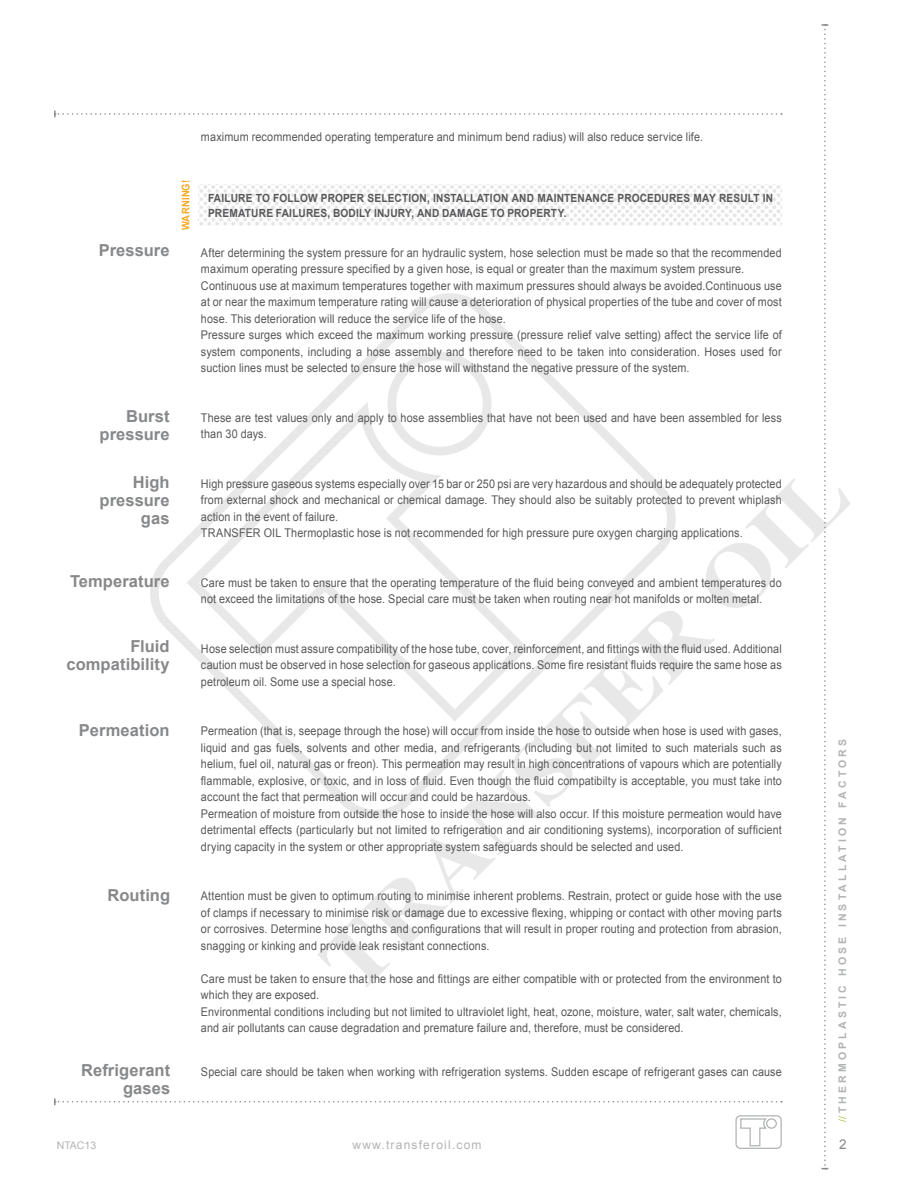
<style>
.page{position:relative;width:915px;height:1191px;background:#fff}
.page>*{position:absolute;margin:0;border:0;box-sizing:border-box;transform-origin:0 0}
.t1{font:700 16.5px/18px "Arial";letter-spacing:.005em;color:#87888a;text-align:right}
.t2{font:13.5px "Arial";color:#87888a}
.t3{font:12px/16.5px "Arial";letter-spacing:.01em;color:#58585a;scale:.9 1}
.t4{font:12px "Arial";letter-spacing:.1em;color:#b1b3b4}
.t5{font:700 11.25px/15px "Arial";letter-spacing:.015em;color:#58585a;scale:.9 1}
.t6{font:700 10.5px "Arial";letter-spacing:.3em;color:#b1b3b4}
.t7{font:700 10.5px "Arial";letter-spacing:.025em;color:#f6a924;scale:.9 1}
.t8{font:10.5px "Arial";color:#b1b3b4}
.s1{font-weight:400;color:#b6be4c}
</style>
<div class="page">
<svg style="left:150px;top:293px;width:485px;height:485px"></svg>
<svg style="left:316px;top:459px;width:534px;height:529px"></svg>
<svg style="left:821px;top:24px;width:7px;height:1145px"></svg>
<svg style="left:54px;top:111px;width:727px;height:6px"></svg>
<svg style="left:54px;top:1098px;width:727px;height:7px"></svg>
<svg style="left:735px;top:1115px;width:47px;height:34px"></svg>
<img style="left:198px;top:185px;width:583px;height:41px">
<p class="t3" style="left:201px;top:129px;width:559px">maximum recommended operating temperature and minimum bend radius) will also reduce service life.</p>
<h1 class="t1" style="left:99px;top:242px;width:72px">Pressure</h1>
<h1 class="t1" style="left:99px;top:408px;width:72px">Burst pressure</h1>
<h1 class="t1" style="left:99px;top:473px;width:72px">High pressure gas</h1>
<h1 class="t1" style="left:70px;top:573px;width:101px">Temperature</h1>
<h1 class="t1" style="left:66px;top:638px;width:105px">Fluid compatibility</h1>
<h1 class="t1" style="left:79px;top:721px;width:92px">Permeation</h1>
<h1 class="t1" style="left:108px;top:886px;width:64px">Routing</h1>
<h1 class="t1" style="left:81px;top:1061px;width:90px">Refrigerant gases</h1>
<p class="t7" style="left:179px;top:230px;width:58px;rotate:-90deg">WARNING!</p>
<p class="t5" style="left:208px;top:191px;width:629px">FAILURE TO FOLLOW PROPER SELECTION, INSTALLATION AND MAINTENANCE PROCEDURES MAY RESULT IN<br>PREMATURE FAILURES, BODILY INJURY, AND DAMAGE TO PROPERTY.</p>
<p class="t3" style="left:201px;top:244px;width:646px">After determining the system pressure for an hydraulic system, hose selection must be made so that the recommended maximum operating pressure specified by a given hose, is equal or greater than the maximum system pressure.<br>Continuous use at maximum temperatures together with maximum pressures should always be avoided.Continuous use at or near the maximum temperature rating will cause a deterioration of physical properties of the tube and cover of most hose. This deterioration will reduce the service life of the hose.<br>Pressure surges which exceed the maximum working pressure (pressure relief valve setting) affect the service life of system components, including a hose assembly and therefore need to be taken into consideration. Hoses used for suction lines must be selected to ensure the hose will withstand the negative pressure of the system.</p>
<p class="t3" style="left:201px;top:409px;width:646px">These are test values only and apply to hose assemblies that have not been used and have been assembled for less than 30 days.</p>
<p class="t3" style="left:201px;top:475px;width:646px">High pressure gaseous systems especially over 15 bar or 250 psi are very hazardous and should be adequately protected from external shock and mechanical or chemical damage. They should also be suitably protected to prevent whiplash action in the event of failure.<br>TRANSFER OIL Thermoplastic hose is not recommended for high pressure pure oxygen charging applications.</p>
<p class="t3" style="left:201px;top:574px;width:646px">Care must be taken to ensure that the operating temperature of the fluid being conveyed and ambient temperatures do not exceed the limitations of the hose. Special care must be taken when routing near hot manifolds or molten metal.</p>
<p class="t3" style="left:201px;top:640px;width:646px;text-align:justify">Hose selection must assure compatibility of the hose tube, cover, reinforcement, and fittings with the fluid used. Additional caution must be observed in hose selection for gaseous applications. Some fire resistant fluids require the same hose as petroleum oil. Some use a special hose.</p>
<p class="t3" style="left:201px;top:723px;width:646px">Permeation (that is, seepage through the hose) will occur from inside the hose to outside when hose is used with gases, liquid and gas fuels, solvents and other media, and refrigerants (including but not limited to such materials such as helium, fuel oil, natural gas or freon). This permeation may result in high concentrations of vapours which are potentially flammable, explosive, or toxic, and in loss of fluid. Even though the fluid compatibilty is acceptable, you must take into account the fact that permeation will occur and could be hazardous.<br>Permeation of moisture from outside the hose to inside the hose will also occur. If this moisture permeation would have detrimental effects (particularly but not limited to refrigeration and air conditioning systems), incorporation of sufficient drying capacity in the system or other appropriate system safeguards should be selected and used.</p>
<p class="t3" style="left:201px;top:888px;width:646px;text-align:justify">Attention must be given to optimum routing to minimise inherent problems. Restrain, protect or guide hose with the use of clamps if necessary to minimise risk or damage due to excessive flexing, whipping or contact with other moving parts or corrosives. Determine hose lengths and configurations that will result in proper routing and protection from abrasion, snagging or kinking and provide leak resistant connections.</p>
<p class="t3" style="left:201px;top:970px;width:646px">Care must be taken to ensure that the hose and fittings are either compatible with or protected from the environment to which they are exposed.<br>Environmental conditions including but not limited to ultraviolet light, heat, ozone, moisture, water, salt water, chemicals, and air pollutants can cause degradation and premature failure and, therefore, must be considered.</p>
<p class="t3" style="left:201px;top:1063px;width:646px">Special care should be taken when working with refrigeration systems. Sudden escape of refrigerant gases can cause</p>
<p class="t6" style="left:835px;top:1122px;width:384px;rotate:-90deg"><span class="s1">//</span>THERMOPLASTIC HOSE INSTALLATION FACTORS</p>
<p class="t8" style="left:57px;top:1138px;width:41px">NTAC13</p>
<p class="t4" style="left:352px;top:1136px;width:130px">www.transferoil.com</p>
<p class="t2" style="left:838px;top:1135px;width:9px">2</p>
</div>
